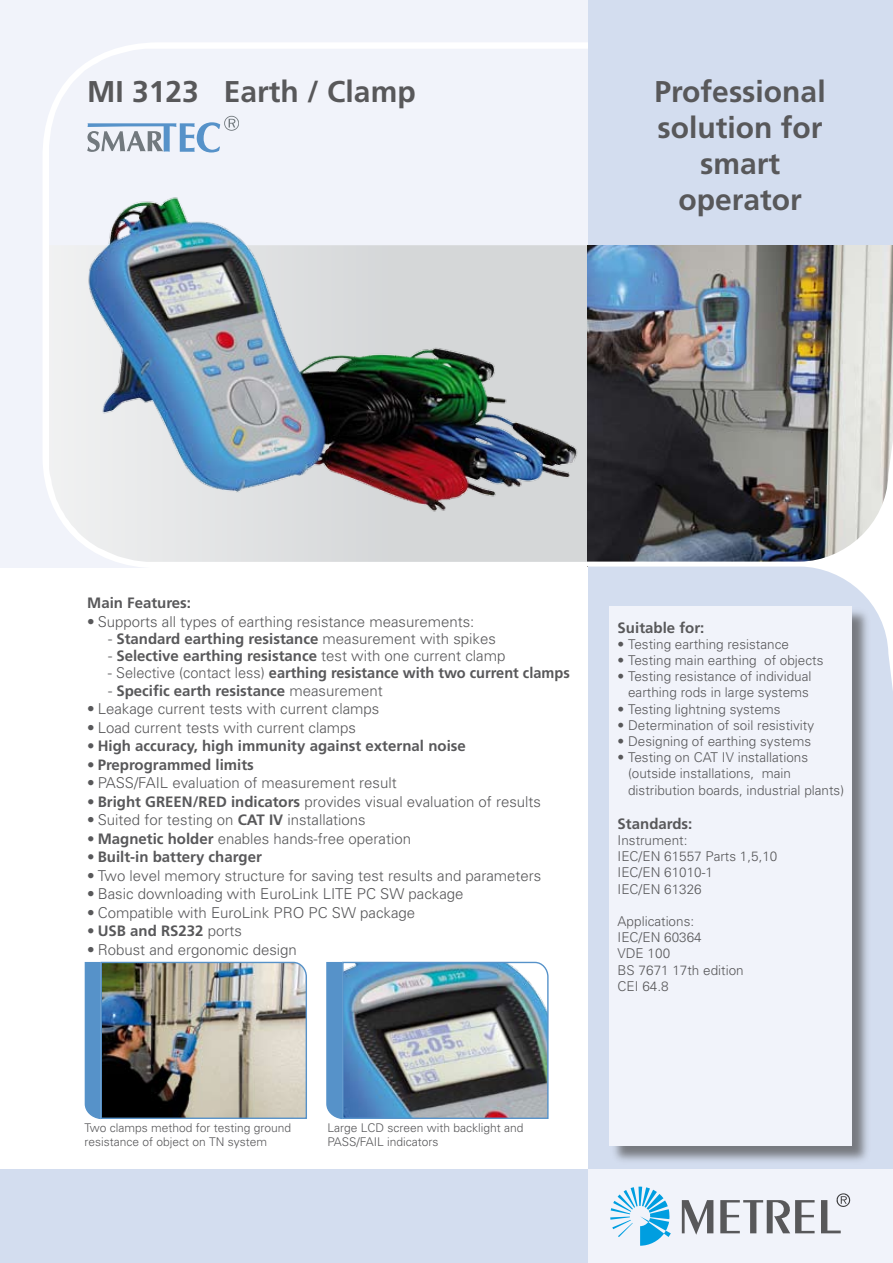
<style>
.page{position:relative;width:893px;height:1263px;background:#fff}
.page>*{position:absolute;margin:0;border:0;box-sizing:border-box;transform-origin:0 0}
.t1{font:700 30px/36px "Frutiger PC";color:#58585a;text-align:center}
.t2{font:300 15px "Univers PC";color:#58585a}
.t3{font:700 15px "Frutiger PC";color:#58585a}
.t4{font:300 13.5px/16.2px "Univers PC";color:#58585a}
.t5{font:300 12px/14.4px "Univers PC";color:#58585a}
.s1{font-family:"Univers PC";font-weight:300}
.s2{font-family:"Frutiger PC";font-weight:700}
</style>
<div class="page">
<div style="left:0;top:0;width:592px;height:568px;background:#f1f3fa"></div>
<svg style="left:43px;top:43px;width:545px;height:525px"></svg>
<div style="left:588px;top:0;width:305px;height:245px;background:#d3ddef"></div>
<img style="left:588px;top:245px;width:305px;height:187px">
<div style="left:588px;top:566px;width:305px;height:697px;background:#d3ddef"></div>
<div style="left:610px;top:607px;width:262px;height:558px;background:#58585a;opacity:.75"></div>
<div style="left:609px;top:606px;width:242px;height:539px;background:#f1f3fa"></div>
<svg style="left:587px;top:432px;width:306px;height:268px"></svg>
<div style="left:588px;top:1169px;width:305px;height:94px;background:#f1f3fa"></div>
<div style="left:0;top:1169px;width:588px;height:94px;background:#d3ddef"></div>
<svg style="left:610px;top:1186px;width:61px;height:60px"></svg>
<svg style="left:682px;top:1193px;width:169px;height:42px"></svg>
<img style="left:72px;top:150px;width:511px;height:381px">
<svg style="left:87px;top:116px;width:152px;height:37px"></svg>
<img style="left:326px;top:961px;width:223px;height:158px">
<img style="left:84px;top:961px;width:223px;height:159px">
<h1 class="t1" style="left:87px;top:73px;width:330px">MI 3123 Earth / Clamp</h1>
<h1 class="t1" style="left:654px;top:73px;width:173px">Professional solution for smart operator</h1>
<p class="t3" style="left:87px;top:594px;width:105px">Main Features:</p>
<p class="t2" style="left:87px;top:612px;width:389px">• Supports all types of earthing resistance measurements:</p>
<p class="t3" style="left:108px;top:630px;width:389px"><span class="s1">-</span> Standard earthing resistance <span class="s1">measurement with spikes</span></p>
<p class="t3" style="left:108px;top:647px;width:399px"><span class="s1">-</span> Selective earthing resistance <span class="s1">test with one current clamp</span></p>
<p class="t3" style="left:108px;top:664px;width:463px"><span class="s1">- Selective (contact less)</span> earthing resistance with two current clamps</p>
<p class="t3" style="left:108px;top:682px;width:276px"><span class="s1">-</span> Specific earth resistance <span class="s1">measurement</span></p>
<p class="t2" style="left:87px;top:700px;width:294px">• Leakage current tests with current clamps</p>
<p class="t2" style="left:87px;top:718px;width:270px">• Load current tests with current clamps</p>
<p class="t3" style="left:87px;top:737px;width:380px">• High accuracy, high immunity against external noise</p>
<p class="t3" style="left:87px;top:756px;width:168px">• Preprogrammed limits</p>
<p class="t2" style="left:87px;top:774px;width:311px">• PASS/FAIL evaluation of measurement result</p>
<p class="t2" style="left:87px;top:792px;width:455px"><span class="s2">• Bright GREEN/RED indicators</span> provides visual evaluation of results</p>
<p class="t2" style="left:87px;top:811px;width:280px">• Suited for testing on <span class="s2">CAT IV</span> installations</p>
<p class="t2" style="left:87px;top:829px;width:325px"><span class="s2">• Magnetic holder</span> enables hands-free operation</p>
<p class="t3" style="left:87px;top:848px;width:176px">• Built-in battery charger</p>
<p class="t2" style="left:87px;top:866px;width:456px">• Two level memory structure for saving test results and parameters</p>
<p class="t2" style="left:87px;top:885px;width:378px">• Basic downloading with EuroLink LITE PC SW package</p>
<p class="t2" style="left:87px;top:903px;width:330px">• Compatible with EuroLink PRO PC SW package</p>
<p class="t3" style="left:87px;top:922px;width:156px">• USB and RS232 <span class="s1">ports</span></p>
<p class="t2" style="left:87px;top:941px;width:211px">• Robust and ergonomic design</p>
<p class="t3" style="left:618px;top:618px;width:88px">Suitable for:</p>
<p class="t4" style="left:618px;top:635px;width:173px">• Testing earthing resistance</p>
<p class="t4" style="left:618px;top:652px;width:207px">• Testing main earthing of objects</p>
<p class="t4" style="left:618px;top:668px;width:195px;text-align:center">• Testing resistance of individual earthing rods in large systems</p>
<p class="t4" style="left:618px;top:700px;width:165px">• Testing lightning systems</p>
<p class="t4" style="left:618px;top:716px;width:198px">• Determination of soil resistivity</p>
<p class="t4" style="left:618px;top:733px;width:195px">• Designing of earthing systems</p>
<p class="t4" style="left:628px;top:749px;width:217px;text-indent:-10px">• Testing on CAT IV installations (outside installations, main distribution boards, industrial plants)</p>
<p class="t3" style="left:618px;top:815px;width:76px">Standards:</p>
<p class="t4" style="left:618px;top:832px;width:161px">Instrument:<br>IEC/EN 61557 Parts 1,5,10<br>IEC/EN 61010-1<br>IEC/EN 61326</p>
<p class="t4" style="left:618px;top:913px;width:128px">Applications:<br>IEC/EN 60364<br>VDE 100<br>BS 7671 17th edition<br>CEI 64.8</p>
<p class="t5" style="left:84px;top:1120px;width:208px">Two clamps method for testing ground resistance of object on TN system</p>
<p class="t5" style="left:327px;top:1120px;width:198px">Large LCD screen with backlight and<br>PASS/FAIL indicators</p>
</div>
